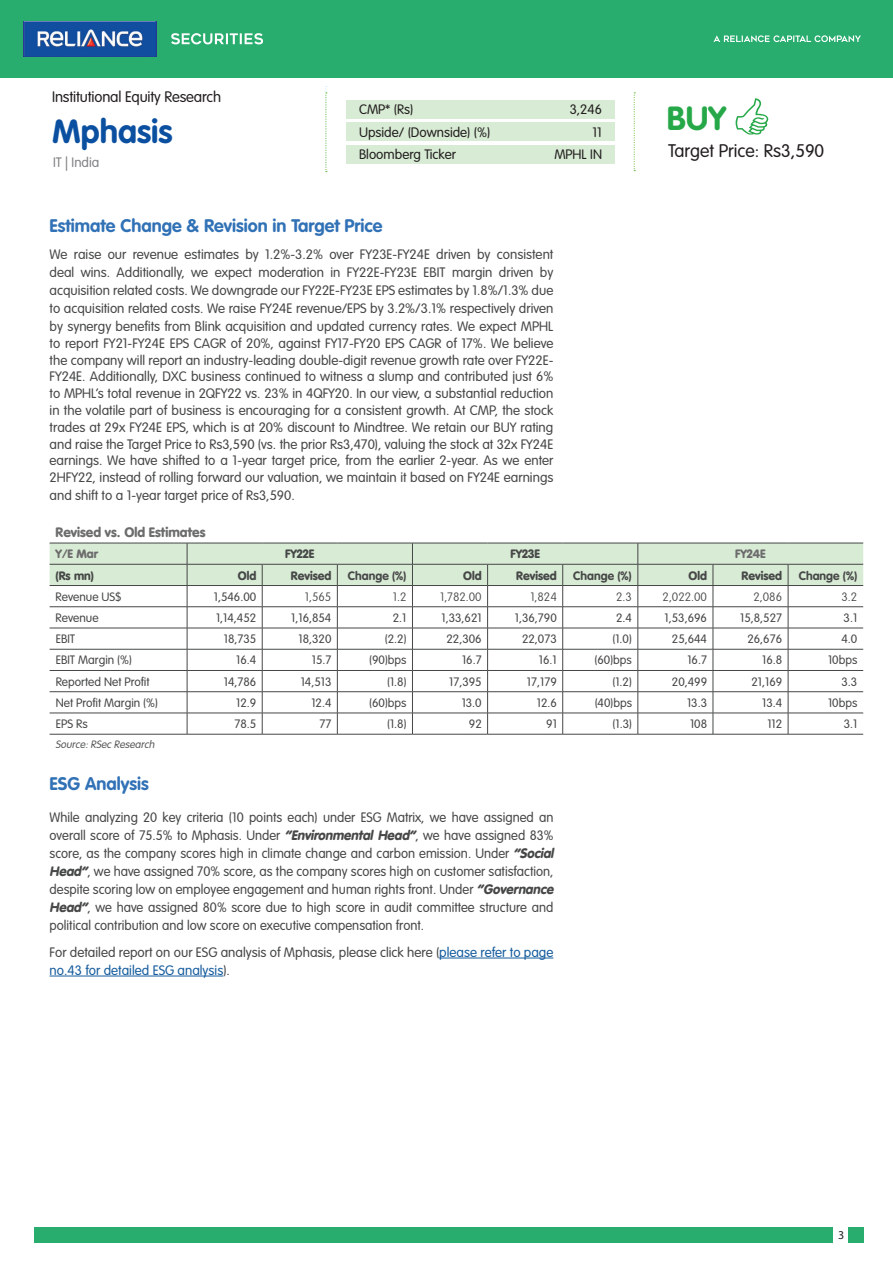
<style>
.page{position:relative;width:893px;height:1263px;background:#fff}
.page>*{position:absolute;margin:0;border:0;box-sizing:border-box;transform-origin:0 0}
.t1{font:700 33px "VAG Rounded Std";color:#0b50a0}
.t2{font:700 33px "VAG Rounded Std";color:#26a849}
.t3{font:700 18px "VAG Rounded Std";color:#3172b6}
.t4{font:300 18px "VAG Rounded Std";color:#231f20}
.t5{font:300 15px "VAG Rounded Std";letter-spacing:-.01em;color:#231f20}
.t6{font:300 13.5px/17.2px "VAG Rounded Std";color:#464747}
.t7{font:300 13.5px "VAG Rounded Std";color:#231f20}
.t8{font:900 13.5px "VAG Rounded Std";color:#6c6c6c}
.t9{font:300 13.5px "VAG Rounded Std";color:#808285}
.t10{font:300 12px "VAG Rounded Std";color:#464747}
.t11{font:900 12px "VAG Rounded Std";color:#464747}
.t12{font:100 12px "VAG Rounded Std";color:#464747}
.t13{font:700 12px "VAG Rounded Std";color:#464747}
.t14{font:900 12px "VAG Rounded Std";color:#6c6c6c}
.t15{font:12px "Myriad Pro";color:#231f20}
.t16{font:italic 300 10.5px "VAG Rounded Std";color:#57585a}
.s1{font-weight:900;font-style:italic}
.s2{color:#175d9e}
</style>
<div class="page">
<div style="left:0;top:0;width:893px;height:78px;background:#28ad6e"></div>
<img style="left:24px;top:22px;width:133px;height:34px">
<svg style="left:171px;top:33px;width:92px;height:11px"></svg>
<svg style="left:713px;top:35px;width:148px;height:7px"></svg>
<div style="left:34px;top:1227px;width:799px;height:15px;background:#28ad6e"></div>
<div style="left:848px;top:1227px;width:15px;height:15px;background:#28ad6e"></div>
<div style="left:347px;top:100px;width:268px;height:19px;background:#d8ebd4"></div>
<div style="left:347px;top:123px;width:268px;height:18px;background:#d8ebd4"></div>
<div style="left:347px;top:145px;width:268px;height:18px;background:#d8ebd4"></div>
<svg style="left:634px;top:92px;width:1px;height:79px"></svg>
<svg style="left:325px;top:86px;width:2px;height:86px"></svg>
<svg style="left:736px;top:98px;width:32px;height:37px"></svg>
<hr style="left:50px;top:734px;width:137px;height:1px;background:#464747">
<hr style="left:187px;top:734px;width:75px;height:1px;background:#464747">
<hr style="left:262px;top:734px;width:75px;height:1px;background:#464747">
<hr style="left:337px;top:734px;width:75px;height:1px;background:#464747">
<hr style="left:412px;top:734px;width:76px;height:1px;background:#464747">
<hr style="left:488px;top:734px;width:75px;height:1px;background:#464747">
<hr style="left:563px;top:734px;width:75px;height:1px;background:#464747">
<hr style="left:638px;top:734px;width:75px;height:1px;background:#464747">
<hr style="left:713px;top:734px;width:75px;height:1px;background:#464747">
<hr style="left:788px;top:734px;width:75px;height:1px;background:#464747">
<svg style="left:50px;top:543px;width:813px;height:191px"></svg>
<hr style="left:439px;top:958px;width:114px;height:1px;background:#175d9e">
<hr style="left:50px;top:976px;width:173px;height:1px;background:#175d9e">
<p class="t5" style="left:52px;top:88px;width:171px">Institutional Equity Research</p>
<h1 class="t1" style="left:52px;top:112px;width:122px">Mphasis</h1>
<p class="t9" style="left:53px;top:154px;width:48px">IT | India</p>
<p class="t7" style="left:359px;top:102px;width:56px">CMP* (Rs)</p>
<p class="t7" style="left:570px;top:102px;width:34px">3,246</p>
<p class="t7" style="left:359px;top:124px;width:133px">Upside/ (Downside) (%)</p>
<p class="t7" style="left:592px;top:124px;width:11px">11</p>
<p class="t7" style="left:359px;top:146px;width:99px">Bloomberg Ticker</p>
<p class="t7" style="left:554px;top:146px;width:49px">MPHL IN</p>
<h1 class="t2" style="left:667px;top:99px;width:61px">BUY</h1>
<h2 class="t4" style="left:668px;top:140px;width:158px">Target Price: Rs3,590</h2>
<h2 class="t3" style="left:50px;top:215px;width:334px">Estimate Change &amp; Revision in Target Price</h2>
<p class="t6" style="left:50px;top:246px;width:505px;text-align:justify">We raise our revenue estimates by 1.2%-3.2% over FY23E-FY24E driven by consistent deal wins. Additionally, we expect moderation in FY22E-FY23E EBIT margin driven by acquisition related costs. We downgrade our FY22E-FY23E EPS estimates by 1.8%/1.3% due to acquisition related costs. We raise FY24E revenue/EPS by 3.2%/3.1% respectively driven by synergy benefits from Blink acquisition and updated currency rates. We expect MPHL to report FY21-FY24E EPS CAGR of 20%, against FY17-FY20 EPS CAGR of 17%. We believe the company will report an industry-leading double-digit revenue growth rate over FY22E-FY24E. Additionally, DXC business continued to witness a slump and contributed just 6% to MPHL’s total revenue in 2QFY22 vs. 23% in 4QFY20. In our view, a substantial reduction in the volatile part of business is encouraging for a consistent growth. At CMP, the stock trades at 29x FY24E EPS, which is at 20% discount to Mindtree. We retain our BUY rating and raise the Target Price to Rs3,590 (vs. the prior Rs3,470), valuing the stock at 32x FY24E earnings. We have shifted to a 1-year target price, from the earlier 2-year. As we enter 2HFY22, instead of rolling forward our valuation, we maintain it based on FY24E earnings and shift to a 1-year target price of Rs3,590.</p>
<p class="t8" style="left:56px;top:524px;width:151px">Revised vs. Old Estimates</p>
<p class="t14" style="left:56px;top:547px;width:44px">Y/E Mar</p>
<p class="t11" style="left:285px;top:547px;width:31px">FY22E</p>
<p class="t11" style="left:510px;top:547px;width:31px">FY23E</p>
<p class="t14" style="left:735px;top:547px;width:32px">FY24E</p>
<p class="t11" style="left:56px;top:568px;width:40px">(Rs mn)</p>
<p class="t11" style="left:238px;top:568px;width:20px">Old</p>
<p class="t11" style="left:291px;top:568px;width:42px">Revised</p>
<p class="t13" style="left:348px;top:568px;width:60px">Change (%)</p>
<p class="t11" style="left:463px;top:568px;width:20px">Old</p>
<p class="t11" style="left:516px;top:568px;width:42px">Revised</p>
<p class="t13" style="left:573px;top:568px;width:60px">Change (%)</p>
<p class="t11" style="left:688px;top:568px;width:20px">Old</p>
<p class="t11" style="left:742px;top:568px;width:42px">Revised</p>
<p class="t13" style="left:799px;top:568px;width:60px">Change (%)</p>
<p class="t10" style="left:56px;top:590px;width:67px">Revenue US$</p>
<p class="t10" style="left:214px;top:590px;width:44px">1,546.00</p>
<p class="t12" style="left:305px;top:590px;width:28px">1,565</p>
<p class="t12" style="left:393px;top:590px;width:15px">1.2</p>
<p class="t12" style="left:440px;top:590px;width:43px">1,782.00</p>
<p class="t12" style="left:530px;top:590px;width:28px">1,824</p>
<p class="t12" style="left:616px;top:590px;width:17px">2.3</p>
<p class="t12" style="left:663px;top:590px;width:46px">2,022.00</p>
<p class="t12" style="left:753px;top:590px;width:30px">2,086</p>
<p class="t12" style="left:841px;top:590px;width:17px">3.2</p>
<p class="t10" style="left:56px;top:611px;width:44px">Revenue</p>
<p class="t10" style="left:216px;top:611px;width:42px">1,14,452</p>
<p class="t10" style="left:291px;top:611px;width:42px">1,16,854</p>
<p class="t10" style="left:393px;top:611px;width:15px">2.1</p>
<p class="t10" style="left:441px;top:611px;width:42px">1,33,621</p>
<p class="t10" style="left:515px;top:611px;width:43px">1,36,790</p>
<p class="t10" style="left:616px;top:611px;width:17px">2.4</p>
<p class="t10" style="left:665px;top:611px;width:44px">1,53,696</p>
<p class="t10" style="left:740px;top:611px;width:43px">15,8,527</p>
<p class="t10" style="left:844px;top:611px;width:15px">3.1</p>
<p class="t10" style="left:56px;top:632px;width:21px">EBIT</p>
<p class="t10" style="left:224px;top:632px;width:34px">18,735</p>
<p class="t10" style="left:298px;top:632px;width:34px">18,320</p>
<p class="t10" style="left:385px;top:632px;width:23px">(2.2)</p>
<p class="t10" style="left:446px;top:632px;width:37px">22,306</p>
<p class="t10" style="left:522px;top:632px;width:36px">22,073</p>
<p class="t10" style="left:612px;top:632px;width:21px">(1.0)</p>
<p class="t10" style="left:672px;top:632px;width:37px">25,644</p>
<p class="t10" style="left:747px;top:632px;width:36px">26,676</p>
<p class="t10" style="left:841px;top:632px;width:17px">4.0</p>
<p class="t10" style="left:56px;top:653px;width:78px">EBIT Margin (%)</p>
<p class="t10" style="left:236px;top:653px;width:22px">16.4</p>
<p class="t10" style="left:312px;top:653px;width:21px">15.7</p>
<p class="t10" style="left:369px;top:653px;width:39px">(90)bps</p>
<p class="t10" style="left:462px;top:653px;width:21px">16.7</p>
<p class="t10" style="left:539px;top:653px;width:19px">16.1</p>
<p class="t10" style="left:595px;top:653px;width:39px">(60)bps</p>
<p class="t10" style="left:687px;top:653px;width:21px">16.7</p>
<p class="t10" style="left:762px;top:653px;width:22px">16.8</p>
<p class="t10" style="left:828px;top:653px;width:31px">10bps</p>
<p class="t10" style="left:56px;top:675px;width:95px">Reported Net Profit</p>
<p class="t10" style="left:224px;top:675px;width:34px">14,786</p>
<p class="t10" style="left:301px;top:675px;width:32px">14,513</p>
<p class="t10" style="left:387px;top:675px;width:21px">(1.8)</p>
<p class="t10" style="left:449px;top:675px;width:34px">17,395</p>
<p class="t10" style="left:527px;top:675px;width:31px">17,179</p>
<p class="t10" style="left:612px;top:675px;width:21px">(1.2)</p>
<p class="t10" style="left:672px;top:675px;width:37px">20,499</p>
<p class="t10" style="left:751px;top:675px;width:32px">21,169</p>
<p class="t10" style="left:841px;top:675px;width:17px">3.3</p>
<p class="t10" style="left:56px;top:696px;width:104px">Net Profit Margin (%)</p>
<p class="t10" style="left:236px;top:696px;width:22px">12.9</p>
<p class="t10" style="left:311px;top:696px;width:22px">12.4</p>
<p class="t10" style="left:369px;top:696px;width:39px">(60)bps</p>
<p class="t10" style="left:462px;top:696px;width:22px">13.0</p>
<p class="t10" style="left:537px;top:696px;width:22px">12.6</p>
<p class="t10" style="left:595px;top:696px;width:39px">(40)bps</p>
<p class="t10" style="left:687px;top:696px;width:22px">13.3</p>
<p class="t10" style="left:762px;top:696px;width:22px">13.4</p>
<p class="t10" style="left:828px;top:696px;width:31px">10bps</p>
<p class="t10" style="left:56px;top:717px;width:33px">EPS Rs</p>
<p class="t10" style="left:235px;top:717px;width:23px">78.5</p>
<p class="t10" style="left:319px;top:717px;width:13px">77</p>
<p class="t10" style="left:387px;top:717px;width:21px">(1.8)</p>
<p class="t10" style="left:469px;top:717px;width:14px">92</p>
<p class="t10" style="left:546px;top:717px;width:12px">91</p>
<p class="t10" style="left:613px;top:717px;width:21px">(1.3)</p>
<p class="t10" style="left:690px;top:717px;width:19px">108</p>
<p class="t10" style="left:767px;top:717px;width:16px">112</p>
<p class="t10" style="left:844px;top:717px;width:15px">3.1</p>
<p class="t16" style="left:56px;top:739px;width:103px">Source:RSec Research</p>
<h2 class="t3" style="left:50px;top:773px;width:101px">ESG Analysis</h2>
<p class="t6" style="left:50px;top:808px;width:508px;line-height:18px">While analyzing 20 key criteria (10 points each) under ESG Matrix, we have assigned an overall score of 75.5% to Mphasis. Under <span class="s1">“Environmental Head”</span>, we have assigned 83% score, as the company scores high in climate change and carbon emission. Under <span class="s1">“Social Head”</span>, we have assigned 70% score, as the company scores high on customer satisfaction, despite scoring low on employee engagement and human rights front. Under <span class="s1">“Governance Head”</span>, we have assigned 80% score due to high score in audit committee structure and political contribution and low score on executive compensation front.</p>
<p class="t6" style="left:50px;top:943px;width:505px;line-height:18px">For detailed report on our ESG analysis of Mphasis, please click here (<span class="s2">please refer to page no.43 for detailed ESG analysis</span>).</p>
<p class="t15" style="left:838px;top:1227px;width:8px">3</p>
</div>
